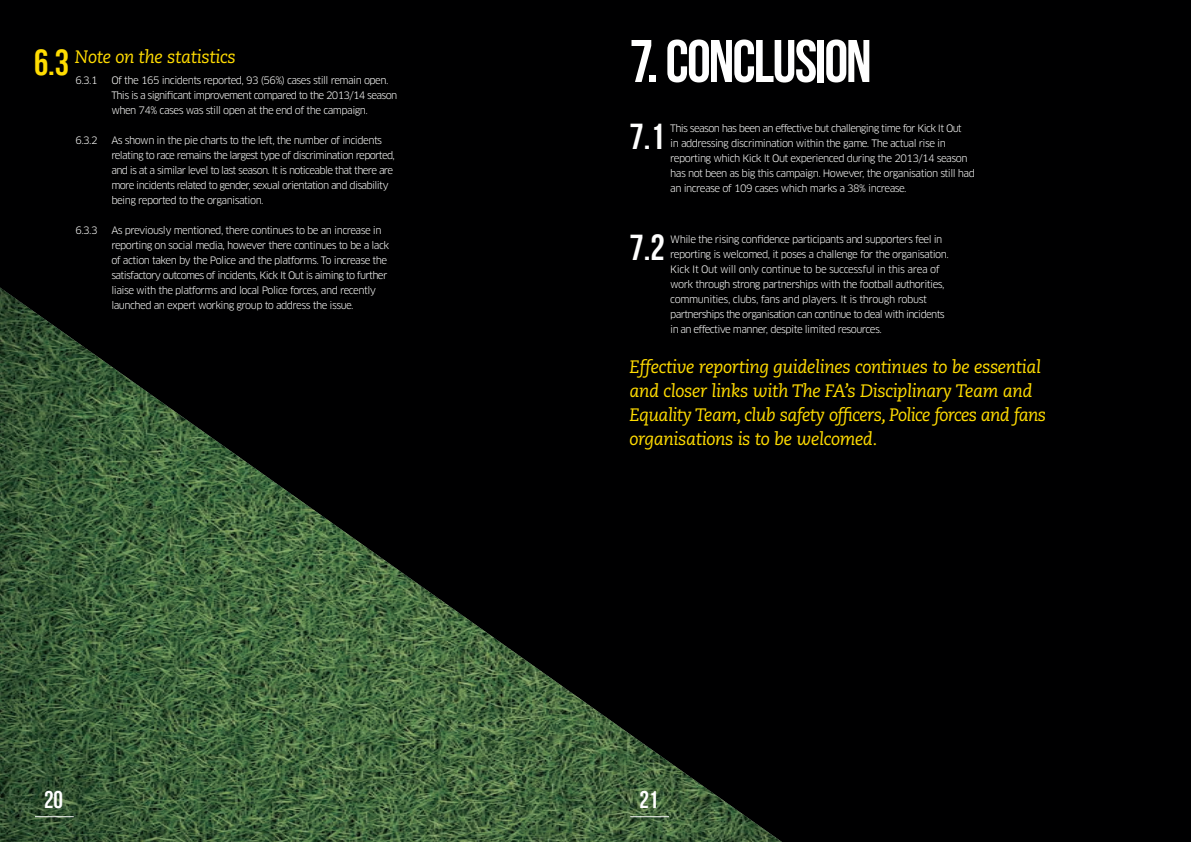
<style>
.page{position:relative;width:1191px;height:842px;background:#000001}
.page>*{position:absolute;margin:0;border:0;box-sizing:border-box;transform-origin:0 0}
.Header_1{font:60px "Bebas Neue";letter-spacing:-.035em;color:#fff}
.t1{font:36px "Bebas Neue";color:#fff}
.t2{font:24px "Bebas Neue";color:#fff}
.t3{font:italic 18px/24px "Caecilia";letter-spacing:-.02em;color:#ffdc01}
.t4{font:10px/15px "Clan OT";letter-spacing:-.055em;color:#fff}
.s1{font-family:"Bebas Neue";font-style:normal;font-size:36px}
</style>
<div class="page">
<img style="left:0;top:287px;width:782px;height:555px">
<hr style="left:35px;top:816px;width:39px;height:1px;background:#fff">
<hr style="left:630px;top:816px;width:39px;height:1px;background:#fff">
<p class="t3" style="left:34px;top:45px;width:203px"><span class="s1">6.3</span> Note on the statistics</p>
<p class="t4" style="left:75px;top:73px;width:24px">6.3.1</p>
<p class="t4" style="left:111px;top:73px;width:287px">Of the 165 incidents reported, 93 (56%) cases still remain open.<br>This is a significant improvement compared to the 2013/14 season when 74% cases was still open at the end of the campaign.</p>
<p class="t4" style="left:75px;top:133px;width:24px">6.3.2</p>
<p class="t4" style="left:111px;top:133px;width:285px">As shown in the pie charts to the left, the number of incidents relating to race remains the largest type of discrimination reported, and is at a similar level to last season. It is noticeable that there are more incidents related to gender, sexual orientation and disability being reported to the organisation.</p>
<p class="t4" style="left:75px;top:223px;width:24px">6.3.3</p>
<p class="t4" style="left:111px;top:223px;width:279px">As previously mentioned, there continues to be an increase in reporting on social media, however there continues to be a lack of action taken by the Police and the platforms. To increase the satisfactory outcomes of incidents, Kick It Out is aiming to further liaise with the platforms and local Police forces, and recently launched an expert working group to address the issue.</p>
<p class="Header_1" style="left:629px;top:31px;width:244px">7. CONCLUSION</p>
<p class="t1" style="left:629px;top:118px;width:37px">7.1</p>
<p class="t4" style="left:670px;top:121px;width:306px">This season has been an effective but challenging time for Kick It Out<br>in addressing discrimination within the game. The actual rise in reporting which Kick It Out experienced during the 2013/14 season has not been as big this campaign. However, the organisation still had an increase of 109 cases which marks a 38% increase.</p>
<p class="t1" style="left:629px;top:229px;width:37px">7.2</p>
<p class="t4" style="left:670px;top:231px;width:280px">While the rising confidence participants and supporters feel in reporting is welcomed, it poses a challenge for the organisation.<br>Kick It Out will only continue to be successful in this area of work through strong partnerships with the football authorities, communities, clubs, fans and players. It is through robust partnerships the organisation can continue to deal with incidents in an effective manner, despite limited resources.</p>
<p class="t3" style="left:629px;top:356px;width:418px">Effective reporting guidelines continues to be essential and closer links with The FA’s Disciplinary Team and Equality Team, club safety officers, Police forces and fans organisations is to be welcomed.</p>
<p class="t2" style="left:44px;top:788px;width:21px">20</p>
<p class="t2" style="left:639px;top:788px;width:21px">21</p>
</div>
